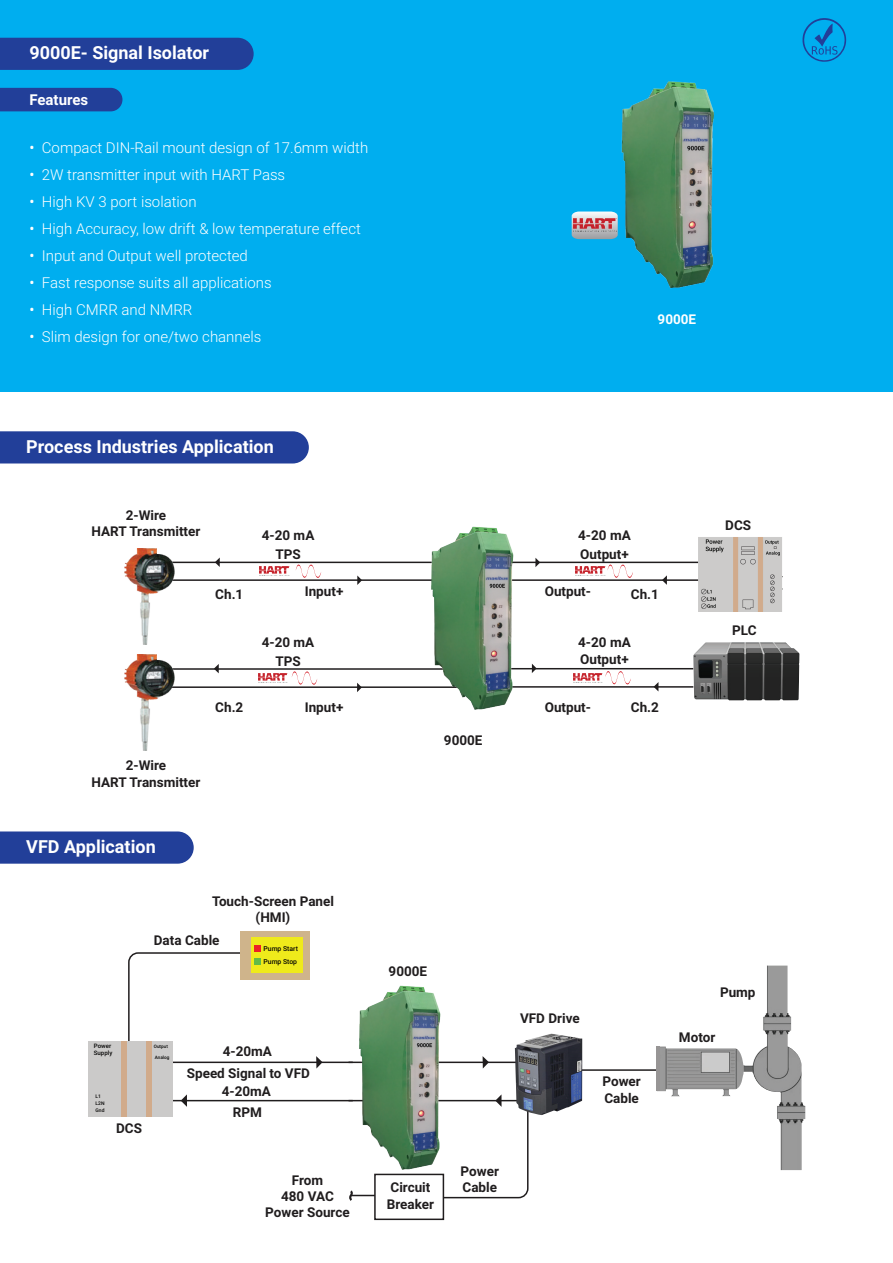
<style>
.page{position:relative;width:893px;height:1263px;background:#fff}
.page>*{position:absolute;margin:0;border:0;box-sizing:border-box;transform-origin:0 0}
.t1{font:700 18px "Roboto";color:#fff}
.t2{font:300 15px "Roboto";color:#fff}
.t3{font:700 15px "Roboto";color:#fff}
.t4{font:700 13.5px/16.2px "Roboto";color:#201d1e;text-align:center}
.t5{font:700 13.5px "Roboto";color:#fff}
.t6{font:500 6.75px/13.5px "Roboto";color:#050504}
.t7{font:500 6.15px/7.4px "Roboto";color:#050504}
.t8{font:500 4.95px/7.4px "Roboto";color:#050504}
.t9{font:500 4.65px "Roboto";color:#050504}
.s1{font-weight:400}
</style>
<div class="page">
<div style="left:0;top:0;width:893px;height:392px;background:#00aeef"></div>
<div style="left:0;top:38px;width:254px;height:32px;background:#223f99"></div>
<div style="left:0;top:88px;width:122px;height:23px;background:#223f99"></div>
<img style="left:621px;top:81px;width:93px;height:208px">
<hr style="left:169px;top:1061px;width:184px;height:2px;background:#201d1e">
<hr style="left:169px;top:1100px;width:184px;height:1px;background:#201d1e">
<hr style="left:349px;top:1061px;width:171px;height:2px;background:#201d1e">
<hr style="left:349px;top:1100px;width:171px;height:1px;background:#201d1e">
<hr style="left:535px;top:1069px;width:135px;height:2px;background:#201d1e">
<img style="left:656px;top:965px;width:149px;height:205px">
<img style="left:515px;top:1033px;width:67px;height:82px">
<svg style="left:349px;top:1190px;width:25px;height:11px"></svg>
<div style="left:374px;top:1174px;width:70px;height:46px;border:2px solid #201d1e"></div>
<hr style="left:167px;top:579px;width:272px;height:2px;background:#201d1e">
<hr style="left:167px;top:562px;width:272px;height:1px;background:#201d1e">
<img style="left:125px;top:549px;width:49px;height:96px">
<hr style="left:160px;top:686px;width:304px;height:2px;background:#201d1e">
<hr style="left:167px;top:668px;width:279px;height:2px;background:#201d1e">
<img style="left:125px;top:654px;width:49px;height:97px">
<img style="left:258px;top:674px;width:29px;height:7px">
<hr style="left:502px;top:686px;width:191px;height:2px;background:#201d1e">
<hr style="left:502px;top:668px;width:191px;height:1px;background:#201d1e">
<img style="left:573px;top:673px;width:30px;height:8px">
<img style="left:260px;top:567px;width:29px;height:9px">
<hr style="left:509px;top:579px;width:192px;height:2px;background:#201d1e">
<hr style="left:509px;top:562px;width:192px;height:1px;background:#201d1e">
<img style="left:576px;top:567px;width:29px;height:9px">
<img style="left:698px;top:537px;width:84px;height:75px">
<img style="left:693px;top:642px;width:106px;height:58px">
<div style="left:0;top:431px;width:309px;height:32px;background:#223f99"></div>
<svg style="left:0;top:831px;width:194px;height:33px;background:#2b479d"></svg>
<div style="left:240px;top:931px;width:70px;height:49px;background:#cfb48b"></div>
<div style="left:251px;top:937px;width:51px;height:36px;background:#efea1b"></div>
<div style="left:255px;top:945px;width:6px;height:7px;background:#ec1f26"></div>
<div style="left:255px;top:958px;width:6px;height:7px;background:#62ba46"></div>
<hr style="left:656px;top:1047px;width:4px;height:44px;background:#979595">
<div style="left:88px;top:1041px;width:85px;height:75px;background:#cbcac9"></div>
<div style="left:122px;top:1041px;width:5px;height:75px;background:#d1ab8b"></div>
<div style="left:147px;top:1041px;width:5px;height:75px;background:#d1ab8b"></div>
<svg style="left:316px;top:1056px;width:7px;height:12px"></svg>
<svg style="left:483px;top:1056px;width:6px;height:12px"></svg>
<svg style="left:442px;top:1090px;width:87px;height:109px"></svg>
<svg style="left:128px;top:952px;width:122px;height:162px"></svg>
<svg style="left:292px;top:671px;width:25px;height:14px"></svg>
<svg style="left:605px;top:671px;width:26px;height:14px"></svg>
<svg style="left:296px;top:564px;width:25px;height:14px"></svg>
<svg style="left:535px;top:558px;width:5px;height:9px"></svg>
<svg style="left:357px;top:575px;width:5px;height:10px"></svg>
<svg style="left:357px;top:683px;width:5px;height:9px"></svg>
<svg style="left:662px;top:575px;width:5px;height:10px"></svg>
<svg style="left:215px;top:557px;width:5px;height:10px"></svg>
<svg style="left:214px;top:664px;width:5px;height:9px"></svg>
<svg style="left:654px;top:682px;width:4px;height:9px"></svg>
<svg style="left:532px;top:664px;width:5px;height:9px"></svg>
<svg style="left:607px;top:564px;width:26px;height:14px"></svg>
<img style="left:427px;top:526px;width:89px;height:184px">
<img style="left:354px;top:985px;width:90px;height:189px">
<svg style="left:802px;top:18px;width:44px;height:44px"></svg>
<svg style="left:572px;top:212px;width:46px;height:27px"></svg>
<img style="left:573px;top:219px;width:44px;height:13px">
<h1 class="t1" style="left:29px;top:40px;width:181px">9000E- Signal Isolator</h1>
<p class="t3" style="left:29px;top:89px;width:60px">Features</p>
<p class="t2" style="left:29px;top:137px;width:340px"><span class="s1">•</span> Compact DIN-Rail mount design of 17.6mm width</p>
<p class="t2" style="left:29px;top:164px;width:257px"><span class="s1">•</span> 2W transmitter input with HART Pass</p>
<p class="t2" style="left:29px;top:191px;width:169px"><span class="s1">•</span> High KV 3 port isolation</p>
<p class="t2" style="left:29px;top:218px;width:333px"><span class="s1">•</span> High Accuracy, low drift &amp; low temperature effect</p>
<p class="t2" style="left:29px;top:245px;width:220px"><span class="s1">•</span> Input and Output well protected</p>
<p class="t2" style="left:29px;top:272px;width:244px"><span class="s1">•</span> Fast response suits all applications</p>
<p class="t2" style="left:29px;top:299px;width:165px"><span class="s1">•</span> High CMRR and NMRR</p>
<p class="t2" style="left:29px;top:326px;width:234px"><span class="s1">•</span> Slim design for one/two channels</p>
<p class="t5" style="left:658px;top:309px;width:40px">9000E</p>
<h1 class="t1" style="left:26px;top:434px;width:249px">Process Industries Application</h1>
<p class="t4" style="left:91px;top:506px;width:110px">2-Wire<br>HART Transmitter</p>
<p class="t4" style="left:262px;top:526px;width:54px">4-20 mA</p>
<p class="t4" style="left:578px;top:526px;width:54px">4-20 mA</p>
<p class="t4" style="left:275px;top:545px;width:27px">TPS</p>
<p class="t4" style="left:580px;top:545px;width:50px">Output+</p>
<p class="t4" style="left:545px;top:583px;width:48px">Output-</p>
<p class="t4" style="left:215px;top:586px;width:30px">Ch.1</p>
<p class="t4" style="left:305px;top:583px;width:40px">Input+</p>
<p class="t4" style="left:631px;top:586px;width:30px">Ch.1</p>
<p class="t4" style="left:262px;top:633px;width:54px">4-20 mA</p>
<p class="t4" style="left:578px;top:633px;width:54px">4-20 mA</p>
<p class="t4" style="left:580px;top:650px;width:50px">Output+</p>
<p class="t4" style="left:545px;top:698px;width:48px">Output-</p>
<p class="t4" style="left:275px;top:652px;width:27px">TPS</p>
<p class="t4" style="left:215px;top:698px;width:30px">Ch.2</p>
<p class="t4" style="left:631px;top:698px;width:30px">Ch.2</p>
<p class="t4" style="left:305px;top:698px;width:40px">Input+</p>
<p class="t4" style="left:91px;top:757px;width:110px">2-Wire<br>HART Transmitter</p>
<h1 class="t1" style="left:26px;top:834px;width:131px">VFD Application</h1>
<p class="t4" style="left:212px;top:893px;width:123px">Touch-Screen Panel (HMI)</p>
<p class="t4" style="left:154px;top:932px;width:67px">Data Cable</p>
<p class="t6" style="left:264px;top:941px;width:36px">Pump Start<br>Pump Stop</p>
<p class="t4" style="left:444px;top:732px;width:40px">9000E</p>
<p class="t4" style="left:389px;top:963px;width:40px">9000E</p>
<p class="t4" style="left:520px;top:1010px;width:61px">VFD Drive</p>
<p class="t4" style="left:725px;top:516px;width:27px">DCS</p>
<p class="t4" style="left:732px;top:622px;width:26px">PLC</p>
<p class="t4" style="left:720px;top:984px;width:37px">Pump</p>
<p class="t7" style="left:94px;top:1041px;width:20px">Power<br>Supply</p>
<p class="t9" style="left:154px;top:1042px;width:16px">Output</p>
<p class="t9" style="left:155px;top:1054px;width:16px">Analog</p>
<p class="t8" style="left:96px;top:1092px;width:11px">L1<br>L2N<br>Gnd</p>
<p class="t4" style="left:116px;top:1120px;width:27px">DCS</p>
<p class="t4" style="left:223px;top:1042px;width:51px">4-20mA</p>
<p class="t4" style="left:187px;top:1064px;width:125px">Speed Signal to VFD</p>
<p class="t4" style="left:233px;top:1104px;width:31px">RPM</p>
<p class="t4" style="left:222px;top:1082px;width:51px">4-20mA</p>
<p class="t4" style="left:265px;top:1171px;width:86px">From<br>480 VAC<br>Power Source</p>
<p class="t4" style="left:387px;top:1179px;width:49px;text-align:left">Circuit<br>Breaker</p>
<p class="t4" style="left:461px;top:1162px;width:40px;text-align:left">Power<br>Cable</p>
<p class="t4" style="left:602px;top:1072px;width:40px;line-height:17.2px;text-align:left">Power<br>Cable</p>
<p class="t4" style="left:679px;top:1029px;width:38px">Motor</p>
</div>
